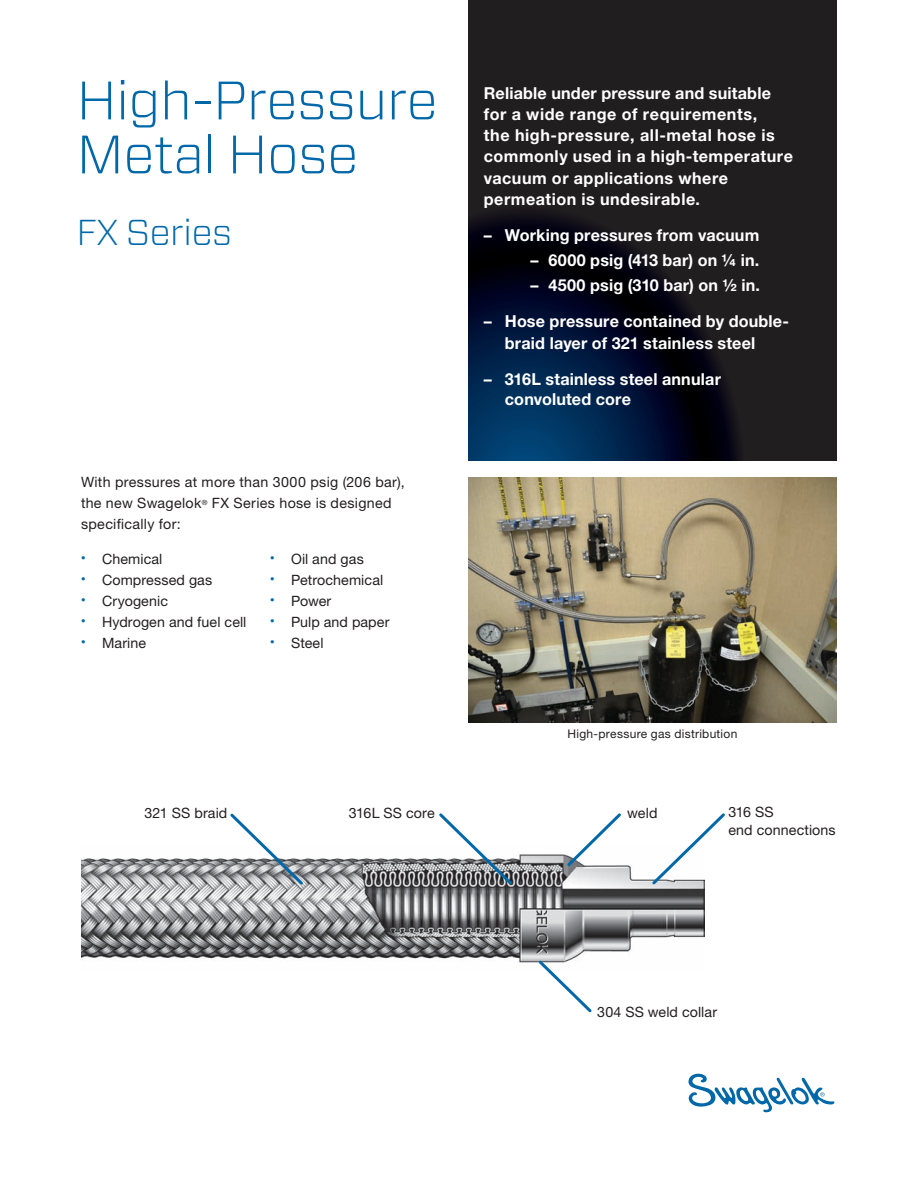
<style>
.page{position:relative;width:918px;height:1188px;background:#fff}
.page>*{position:absolute;margin:0;border:0;box-sizing:border-box;transform-origin:0 0}
.t1{font:300 54px/54px "Forza";letter-spacing:-.01em;color:#0068a9}
.t2{font:300 36px "Forza";letter-spacing:-.01em;color:#0068a9}
.t3{font:700 16.5px/21px "Helvetica Neue LT Std";letter-spacing:.015em;color:#fff}
.t4{font:14.25px/21px "Helvetica Neue LT Std";letter-spacing:.01em;color:#231f20}
.t5{font:12px "Helvetica Neue LT Std";letter-spacing:.025em;color:#231f20}
</style>
<div class="page">
<img style="left:81px;top:854px;width:623px;height:109px">
<svg style="left:468px;top:0;width:369px;height:461px;background:#161a23"></svg>
<svg style="left:688px;top:1074px;width:146px;height:38px"></svg>
<img style="left:468px;top:477px;width:369px;height:246px">
<svg style="left:228px;top:813px;width:78px;height:74px"></svg>
<svg style="left:436px;top:813px;width:79px;height:74px"></svg>
<svg style="left:565px;top:813px;width:59px;height:56px"></svg>
<svg style="left:650px;top:813px;width:75px;height:74px"></svg>
<svg style="left:536px;top:958px;width:58px;height:55px"></svg>
<h1 class="t1" style="left:76px;top:72px;width:363px">High-Pressure<br>Metal Hose</h1>
<h2 class="t2" style="left:76px;top:208px;width:157px">FX Series</h2>
<p class="t4" style="left:81px;top:471px;width:325px">With pressures at more than 3000 psig (206 bar), the new Swagelok<sup>®</sup> FX Series hose is designed specifically for:</p>
<p class="t4" style="left:81px;top:548px;width:83px"><sup>•</sup> Chemical</p>
<p class="t4" style="left:81px;top:569px;width:133px"><sup>•</sup> Compressed gas</p>
<p class="t4" style="left:81px;top:590px;width:89px"><sup>•</sup> Cryogenic</p>
<p class="t4" style="left:81px;top:611px;width:167px"><sup>•</sup> Hydrogen and fuel cell</p>
<p class="t4" style="left:81px;top:632px;width:67px"><sup>•</sup> Marine</p>
<p class="t4" style="left:270px;top:548px;width:95px"><sup>•</sup> Oil and gas</p>
<p class="t4" style="left:270px;top:569px;width:115px"><sup>•</sup> Petrochemical</p>
<p class="t4" style="left:270px;top:590px;width:63px"><sup>•</sup> Power</p>
<p class="t4" style="left:270px;top:611px;width:121px"><sup>•</sup> Pulp and paper</p>
<p class="t4" style="left:270px;top:632px;width:55px"><sup>•</sup> Steel</p>
<p class="t3" style="left:484px;top:83px;width:311px">Reliable under pressure and suitable for a wide range of requirements,<br>the high-pressure, all-metal hose is commonly used in a high-temperature vacuum or applications where permeation is undesirable.</p>
<p class="t3" style="left:484px;top:224px;width:277px">– Working pressures from vacuum</p>
<p class="t3" style="left:530px;top:249px;width:231px">– 6000 psig (413 bar) on ¼ in.</p>
<p class="t3" style="left:530px;top:275px;width:231px">– 4500 psig (310 bar) on ½ in.</p>
<p class="t3" style="left:505px;top:311px;width:286px;text-indent:-21px">– Hose pressure contained by double&shy;braid layer of 321 stainless steel</p>
<p class="t3" style="left:505px;top:368px;width:218px;text-indent:-21px">– 316L stainless steel annular convoluted core</p>
<p class="t5" style="left:568px;top:727px;width:171px">High-pressure gas distribution</p>
<p class="t4" style="left:144px;top:802px;width:84px">321 SS braid</p>
<p class="t4" style="left:349px;top:802px;width:87px">316L SS core</p>
<p class="t4" style="left:627px;top:802px;width:32px">weld</p>
<p class="t4" style="left:728px;top:803px;width:109px;line-height:18px">316 SS<br>end connections</p>
<p class="t4" style="left:597px;top:1001px;width:121px">304 SS weld collar</p>
</div>
